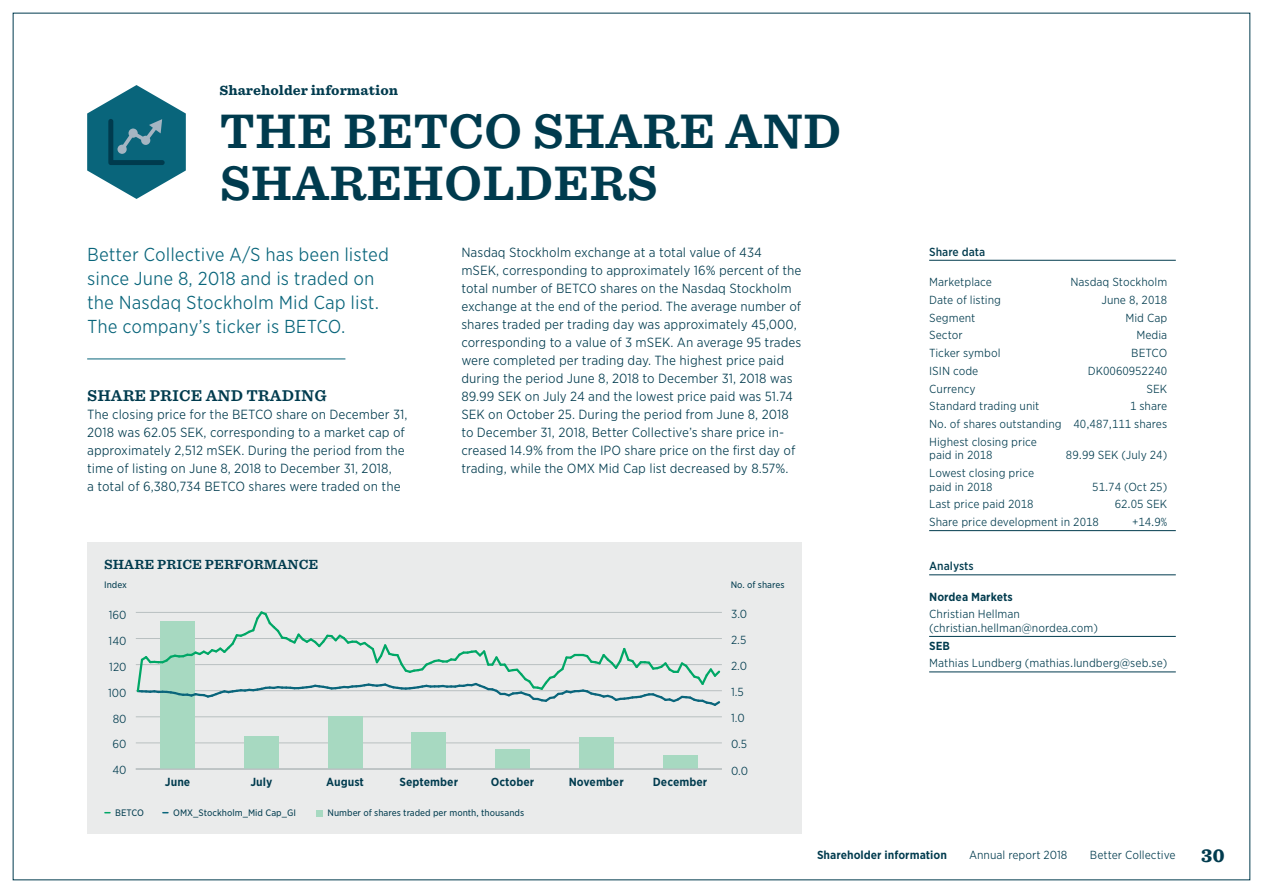
<style>
.page{position:relative;width:1263px;height:893px;background:#fff}
.page>*{position:absolute;margin:0;border:0;box-sizing:border-box;transform-origin:0 0}
.t1{font:700 46.5px/52.5px "Sentinel S Sm";color:#003b4e}
.t2{font:300 18px/24px "Gotham Narrow S Sm";color:#09657b}
.t3{font:900 18px "Sentinel S Sm";color:#003b4e}
.t4{font:700 15px "Sentinel S Sm";color:#003b4e}
.t5{font:300 12.75px/18px "Gotham Narrow S Sm";color:#003b4e}
.t6{font:900 12.75px "Sentinel S Sm";color:#003b4e}
.t7{font:700 12.75px "Sentinel S Sm";color:#003b4e}
.t8{font:300 11.25px/17.7px "Gotham Narrow S Sm";color:#003b4e}
.t9{font:700 11.25px "Gotham Narrow S Sm";color:#003b4e}
.t10{font:500 11.25px "Gotham Narrow S Sm";color:#003b4e}
.t11{font:9px "Gotham Narrow S Sm";color:#003b4e}
</style>
<div class="page">
<div style="left:87px;top:542px;width:714px;height:291px;background:#eaebeb"></div>
<hr style="left:136px;top:742px;width:586px;height:1px;background:#b9c0c1">
<hr style="left:136px;top:716px;width:586px;height:1px;background:#b9c0c1">
<div style="left:160px;top:621px;width:35px;height:148px;background:#a7d9c1"></div>
<div style="left:244px;top:736px;width:35px;height:33px;background:#a7d9c1"></div>
<div style="left:328px;top:716px;width:35px;height:53px;background:#a7d9c1"></div>
<div style="left:411px;top:733px;width:35px;height:36px;background:#a7d9c1"></div>
<div style="left:495px;top:750px;width:35px;height:19px;background:#a7d9c1"></div>
<div style="left:579px;top:737px;width:35px;height:32px;background:#a7d9c1"></div>
<div style="left:663px;top:756px;width:34px;height:13px;background:#a7d9c1"></div>
<svg style="left:136px;top:611px;width:586px;height:95px"></svg>
<hr style="left:136px;top:769px;width:586px;height:1px;background:#b9c0c1">
<svg style="left:87px;top:85px;width:99px;height:114px"></svg>
<div style="left:316px;top:810px;width:7px;height:6px;background:#a7d9c1"></div>
<hr style="left:87px;top:359px;width:258px;height:1px;background:#09657b">
<hr style="left:929px;top:260px;width:247px;height:1px;background:#003b4e">
<hr style="left:929px;top:530px;width:247px;height:1px;background:#003b4e">
<hr style="left:929px;top:574px;width:247px;height:1px;background:#003b4e">
<hr style="left:929px;top:636px;width:247px;height:1px;background:#003b4e">
<hr style="left:929px;top:672px;width:247px;height:1px;background:#003b4e">
<p class="t6" style="left:219px;top:80px;width:180px">Shareholder information</p>
<h1 class="t1" style="left:219px;top:102px;width:624px">THE BETCO SHARE AND<br>SHAREHOLDERS</h1>
<h2 class="t2" style="left:87px;top:242px;width:303px">Better Collective A/S has been listed since June 8, 2018 and is traded on the Nasdaq Stockholm Mid Cap list.<br>The company’s ticker is BETCO.</h2>
<p class="t4" style="left:87px;top:383px;width:241px">SHARE PRICE AND TRADING</p>
<p class="t5" style="left:87px;top:405px;width:322px">The closing price for the BETCO share on December 31, 2018 was 62.05 SEK, corresponding to a market cap of approximately 2,512 mSEK. During the period from the time of listing on June 8, 2018 to December 31, 2018,<br>a total of 6,380,734 BETCO shares were traded on the</p>
<p class="t5" style="left:461px;top:243px;width:342px">Nasdaq Stockholm exchange at a total value of 434 mSEK, corresponding to approximately 16% percent of the total number of BETCO shares on the Nasdaq Stockholm exchange at the end of the period. The average number of shares traded per trading day was approximately 45,000, corresponding to a value of 3 mSEK. An average 95 trades were completed per trading day. The highest price paid during the period June 8, 2018 to December 31, 2018 was 89.99 SEK on July 24 and the lowest price paid was 51.74<br>SEK on October 25. During the period from June 8, 2018 to December 31, 2018, Better Collective’s share price in&shy;creased 14.9% from the IPO share price on the first day of trading, while the OMX Mid Cap list decreased by 8.57%.</p>
<p class="t10" style="left:929px;top:244px;width:58px">Share data</p>
<p class="t8" style="left:929px;top:273px;width:64px">Marketplace</p>
<p class="t8" style="left:1070px;top:273px;width:98px">Nasdaq Stockholm</p>
<p class="t8" style="left:929px;top:291px;width:73px">Date of listing</p>
<p class="t8" style="left:1101px;top:291px;width:67px">June 8, 2018</p>
<p class="t8" style="left:929px;top:308px;width:48px">Segment</p>
<p class="t8" style="left:1125px;top:308px;width:43px">Mid Cap</p>
<p class="t8" style="left:929px;top:326px;width:35px">Sector</p>
<p class="t8" style="left:1136px;top:326px;width:32px">Media</p>
<p class="t8" style="left:929px;top:344px;width:73px">Ticker symbol</p>
<p class="t8" style="left:1131px;top:344px;width:37px">BETCO</p>
<p class="t8" style="left:929px;top:362px;width:51px">ISIN code</p>
<p class="t8" style="left:1088px;top:362px;width:81px">DK0060952240</p>
<p class="t8" style="left:929px;top:379px;width:48px">Currency</p>
<p class="t8" style="left:1146px;top:379px;width:22px">SEK</p>
<p class="t8" style="left:929px;top:397px;width:112px">Standard trading unit</p>
<p class="t8" style="left:929px;top:397px;width:240px;text-align:justify;text-indent:201px">1 share No. of shares outstanding 40,487,111 shares Highest closing price</p>
<p class="t8" style="left:929px;top:446px;width:65px">paid in 2018</p>
<p class="t8" style="left:1066px;top:446px;width:103px">89.99 SEK (July 24)</p>
<p class="t8" style="left:929px;top:466px;width:107px;line-height:13.5px">Lowest closing price paid in 2018</p>
<p class="t8" style="left:1092px;top:477px;width:77px">51.74 (Oct 25)</p>
<p class="t7" style="left:104px;top:554px;width:216px">SHARE PRICE PERFORMANCE</p>
<p class="t11" style="left:104px;top:579px;width:24px">Index</p>
<p class="t11" style="left:731px;top:579px;width:55px">No. of shares</p>
<p class="t8" style="left:109px;top:605px;width:19px">160</p>
<p class="t8" style="left:731px;top:605px;width:18px">3.0</p>
<p class="t8" style="left:109px;top:631px;width:20px">140</p>
<p class="t8" style="left:731px;top:631px;width:17px">2.5</p>
<p class="t8" style="left:109px;top:657px;width:19px">120</p>
<p class="t8" style="left:731px;top:657px;width:18px">2.0</p>
<p class="t8" style="left:108px;top:683px;width:20px">100</p>
<p class="t8" style="left:731px;top:683px;width:14px">1.5</p>
<p class="t8" style="left:113px;top:709px;width:15px">80</p>
<p class="t8" style="left:731px;top:709px;width:15px">1.0</p>
<p class="t8" style="left:113px;top:735px;width:16px">60</p>
<p class="t8" style="left:731px;top:735px;width:18px">0.5</p>
<p class="t8" style="left:112px;top:761px;width:16px">40</p>
<p class="t8" style="left:731px;top:761px;width:19px">0.0</p>
<p class="t9" style="left:165px;top:775px;width:27px">June</p>
<p class="t9" style="left:250px;top:775px;width:24px">July</p>
<p class="t9" style="left:326px;top:775px;width:39px">August</p>
<p class="t9" style="left:400px;top:775px;width:60px">September</p>
<p class="t9" style="left:491px;top:775px;width:45px">October</p>
<p class="t9" style="left:569px;top:775px;width:57px">November</p>
<p class="t9" style="left:653px;top:775px;width:56px">December</p>
<p class="t11" style="left:115px;top:807px;width:30px">BETCO</p>
<p class="t11" style="left:173px;top:807px;width:124px">OMX_Stockholm_Mid Cap_GI</p>
<p class="t11" style="left:327px;top:807px;width:198px">Number of shares traded per month, thousands</p>
<p class="t8" style="left:929px;top:495px;width:106px">Last price paid 2018</p>
<p class="t8" style="left:1115px;top:495px;width:54px">62.05 SEK</p>
<p class="t8" style="left:929px;top:513px;width:171px">Share price development in 2018</p>
<p class="t8" style="left:1132px;top:513px;width:37px">+14.9%</p>
<p class="t10" style="left:929px;top:559px;width:46px">Analysts</p>
<p class="t9" style="left:929px;top:589px;width:85px">Nordea Markets</p>
<p class="t8" style="left:929px;top:607px;width:170px;line-height:13.5px">Christian Hellman (christian.hellman@nordea.com)</p>
<p class="t9" style="left:929px;top:638px;width:22px">SEB</p>
<p class="t8" style="left:929px;top:654px;width:240px">Mathias Lundberg (mathias.lundberg@seb.se)</p>
<p class="t9" style="left:817px;top:848px;width:132px">Shareholder information</p>
<p class="t8" style="left:969px;top:846px;width:100px">Annual report 2018</p>
<p class="t8" style="left:1090px;top:846px;width:87px">Better Collective</p>
<h2 class="t3" style="left:1201px;top:840px;width:25px">30</h2>
</div>
